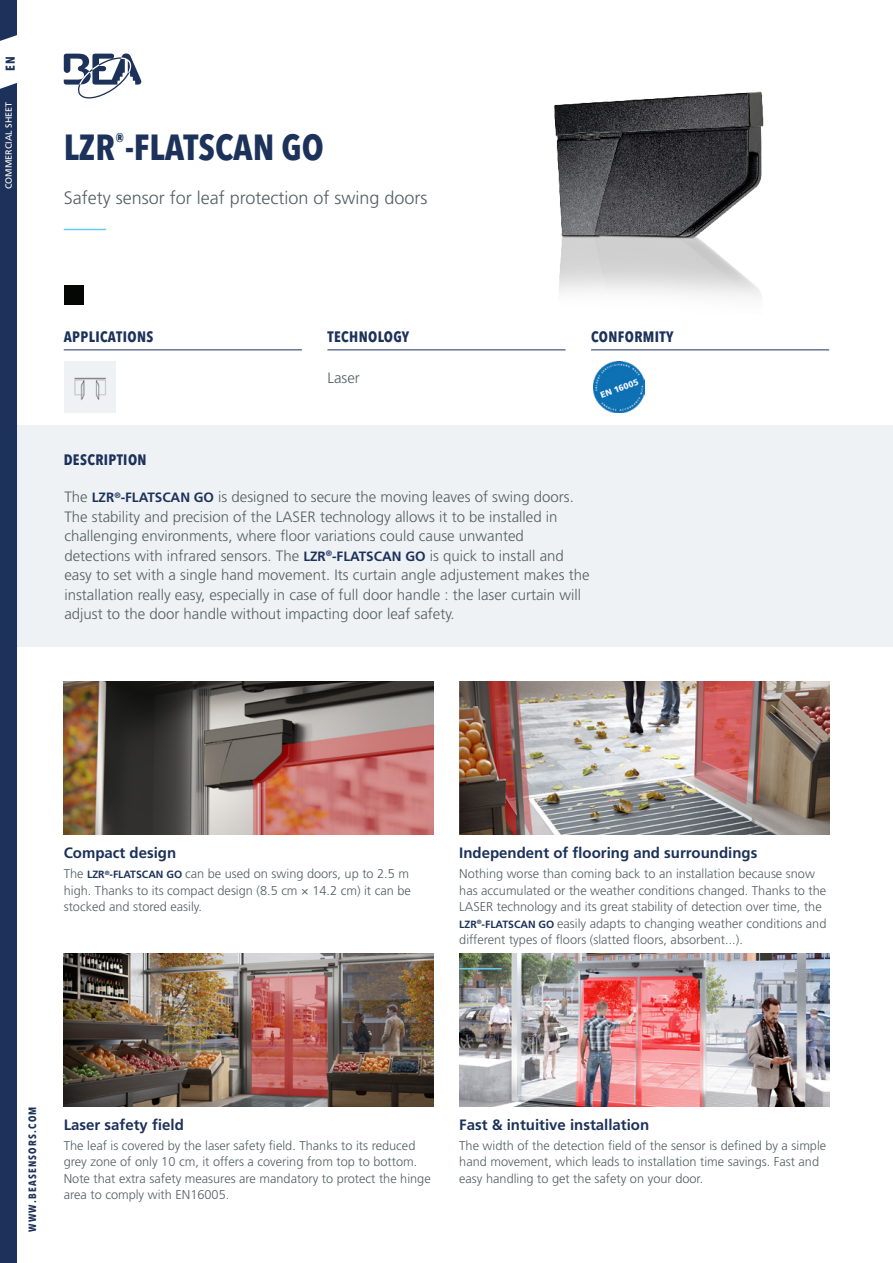
<style>
.page{position:relative;width:893px;height:1263px;background:#fff}
.page>*{position:absolute;margin:0;border:0;box-sizing:border-box;transform-origin:0 0}
.t1{font:700 condensed 36px "Avenir Next LT Pro";color:#1d325a}
.Subtitle_paragraph{font:300 18px "Frutiger LT Std";color:#545f63}
.Subtitle_paragraph-2{font:300 15px/19.5px "Frutiger LT Std";color:#545f63}
.t2{font:700 15px "Frutiger LT Std";color:#1d325a}
.Section_underline{font:700 condensed 15px "Avenir Next LT Pro";letter-spacing:.025em;color:#1d325a}
.Main_paragraph_style{font:700 condensed 15px "Avenir Next LT Pro";letter-spacing:.025em;color:#1d325a}
.Main_paragraph_style-2{font:300 15px "Frutiger LT Std";color:#545f63}
.Subtitle_paragraph-3{font:300 12.75px/16.5px "Frutiger LT Std";color:#545f63}
.t3{font:700 condensed 12.75px "Avenir Next LT Pro";color:#1d325a}
.t4{font:700 condensed 10.5px "Avenir Next LT Pro";letter-spacing:.12em;color:#1d325a}
.t5{font:9px "Frutiger LT Std";color:#fff}
.s1{font-weight:700;font-size:13.5px;color:#1d325a}
.s2{font-weight:700;font-size:10.5px;color:#1d325a}
</style>
<div class="page">
<div style="left:17px;top:425px;width:876px;height:221px;background:#eff2f5"></div>
<div style="left:0;top:83px;width:17px;height:1180px;background:#1d325a"></div>
<svg style="left:0;top:0;width:17px;height:41px"></svg>
<svg style="left:64px;top:54px;width:77px;height:45px"></svg>
<div style="left:64px;top:285px;width:20px;height:20px;background:#050705"></div>
<img style="left:554px;top:91px;width:210px;height:206px">
<img style="left:64px;top:362px;width:51px;height:51px">
<img style="left:64px;top:682px;width:370px;height:153px">
<img style="left:459px;top:682px;width:370px;height:153px">
<img style="left:459px;top:953px;width:370px;height:153px">
<img style="left:64px;top:953px;width:370px;height:153px">
<img style="left:593px;top:362px;width:51px;height:51px">
<hr style="left:64px;top:229px;width:42px;height:1px;background:#6acbf1">
<hr style="left:327px;top:349px;width:239px;height:1px;background:#1d325a">
<hr style="left:64px;top:349px;width:238px;height:1px;background:#1d325a">
<hr style="left:591px;top:349px;width:238px;height:1px;background:#1d325a">
<hr style="left:459px;top:968px;width:43px;height:1px;background:#6acbf1">
<p class="t3" style="left:3px;top:71px;width:16px;rotate:-90deg">EN</p>
<p class="t5" style="left:4px;top:189px;width:89px;rotate:-90deg">COMMERCIAL SHEET</p>
<p class="t1" style="left:64px;top:126px;width:262px">LZR<sup>®</sup>-FLATSCAN GO</p>
<p class="Subtitle_paragraph" style="left:64px;top:187px;width:365px">Safety sensor for leaf protection of swing doors</p>
<p class="Section_underline" style="left:64px;top:327px;width:91px">APPLICATIONS</p>
<p class="Section_underline" style="left:327px;top:327px;width:83px">TECHNOLOGY</p>
<p class="Section_underline" style="left:591px;top:327px;width:84px">CONFORMITY</p>
<p class="Main_paragraph_style" style="left:64px;top:451px;width:84px">DESCRIPTION</p>
<p class="Main_paragraph_style-2" style="left:327px;top:369px;width:34px">Laser</p>
<p class="Subtitle_paragraph-2" style="left:64px;top:488px;width:527px">The <span class="s1">LZR</span><sup>®</sup><span class="s1">-FLATSCAN GO</span> is designed to secure the moving leaves of swing doors.<br>The stability and precision of the LASER technology allows it to be installed in challenging environments, where floor variations could cause unwanted detections with infrared sensors. The <span class="s1">LZR</span><sup>®</sup><span class="s1">-FLATSCAN GO</span> is quick to install and easy to set with a single hand movement. Its curtain angle adjustement makes the installation really easy, especially in case of full door handle : the laser curtain will adjust to the door handle without impacting door leaf safety.</p>
<p class="t2" style="left:64px;top:844px;width:114px">Compact design</p>
<p class="Subtitle_paragraph-3" style="left:64px;top:866px;width:349px">The <span class="s2">LZR</span><sup>®</sup><span class="s2">-FLATSCAN GO</span> can be used on swing doors, up to 2.5 m high. Thanks to its compact design (8.5 cm × 14.2 cm) it can be stocked and stored easily.</p>
<p class="t2" style="left:459px;top:844px;width:300px">Independent of flooring and surroundings</p>
<p class="Subtitle_paragraph-3" style="left:459px;top:866px;width:369px">Nothing worse than coming back to an installation because snow has accumulated or the weather conditions changed. Thanks to the LASER technology and its great stability of detection over time, the <span class="s2">LZR</span><sup>®</sup><span class="s2">-FLATSCAN GO</span> easily adapts to changing weather conditions and different types of floors (slatted floors, absorbent...).</p>
<p class="t4" style="left:26px;top:1232px;width:127px;rotate:-90deg">WWW.BEASENSORS.COM</p>
<p class="t2" style="left:64px;top:1116px;width:122px">Laser safety field</p>
<p class="t2" style="left:459px;top:1116px;width:192px">Fast &amp; intuitive installation</p>
<p class="Subtitle_paragraph-3" style="left:64px;top:1137px;width:368px">The leaf is covered by the laser safety field. Thanks to its reduced grey zone of only 10 cm, it offers a covering from top to bottom.<br>Note that extra safety measures are mandatory to protect the hinge area to comply with EN16005.</p>
<p class="Subtitle_paragraph-3" style="left:459px;top:1137px;width:369px">The width of the detection field of the sensor is defined by a simple hand movement, which leads to installation time savings. Fast and easy handling to get the safety on your door.</p>
</div>
